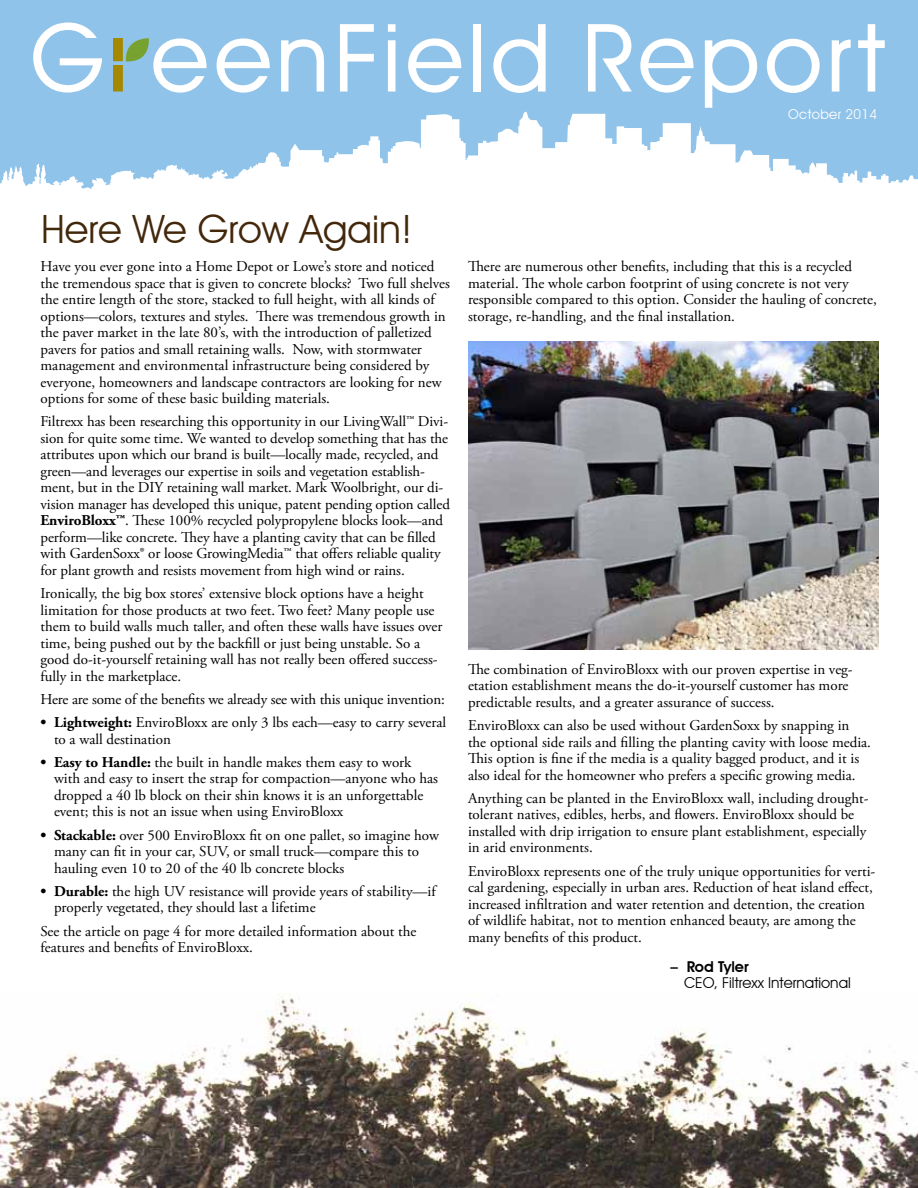
<style>
.page{position:relative;width:918px;height:1188px;background:#fff}
.page>*{position:absolute;margin:0;border:0;box-sizing:border-box;transform-origin:0 0}
.t1{font:39px "Avant Garde IT Cby BT";color:#43270b}
.t2{font:15px/16.5px "Adobe Garamond Pro";color:#000}
.t3{font:15px "Avant Garde IT Cby BT";color:#000}
.t4{font:600 15px "Avant Garde IT Cby BT";color:#000}
.t5{font:13.5px "Avant Garde IT Cby BT";letter-spacing:.025em;color:#fff}
.s1{font-weight:700}
</style>
<div class="page">
<img style="left:0;top:994px;width:918px;height:194px">
<div style="left:0;top:0;width:918px;height:197px;background:#90c3ea"></div>
<svg style="left:0;top:112px;width:918px;height:85px"></svg>
<svg style="left:281px;top:39px;width:43px;height:53px"></svg>
<svg style="left:340px;top:24px;width:34px;height:68px"></svg>
<div style="left:473px;top:24px;width:8px;height:68px;background:#fff"></div>
<svg style="left:493px;top:24px;width:53px;height:69px"></svg>
<svg style="left:588px;top:24px;width:44px;height:68px"></svg>
<svg style="left:705px;top:39px;width:52px;height:69px"></svg>
<svg style="left:767px;top:39px;width:53px;height:54px"></svg>
<svg style="left:832px;top:40px;width:19px;height:52px"></svg>
<svg style="left:858px;top:24px;width:27px;height:68px"></svg>
<svg style="left:33px;top:22px;width:69px;height:71px"></svg>
<svg style="left:388px;top:24px;width:7px;height:68px"></svg>
<svg style="left:640px;top:38px;width:54px;height:55px"></svg>
<svg style="left:113px;top:38px;width:94px;height:55px"></svg>
<svg style="left:217px;top:38px;width:53px;height:55px"></svg>
<svg style="left:408px;top:38px;width:53px;height:55px"></svg>
<img style="left:468px;top:341px;width:410px;height:308px">
<p class="t5" style="left:788px;top:106px;width:90px">October 2014</p>
<h1 class="t1" style="left:41px;top:205px;width:373px">Here We Grow Again!</h1>
<p class="t2" style="left:40px;top:259px;width:411px">Have you ever gone into a Home Depot or Lowe’s store and noticed the tremendous space that is given to concrete blocks? Two full shelves the entire length of the store, stacked to full height, with all kinds of options—colors, textures and styles. There was tremendous growth in the paver market in the late 80’s, with the introduction of palletized pavers for patios and small retaining walls. Now, with stormwater management and environmental infrastructure being considered by everyone, homeowners and landscape contractors are looking for new options for some of these basic building materials.</p>
<p class="t2" style="left:40px;top:414px;width:411px">Filtrexx has been researching this opportunity in our LivingWall™ Divi&shy;sion for quite some time. We wanted to develop something that has the attributes upon which our brand is built—locally made, recycled, and green—and leverages our expertise in soils and vegetation establish&shy;ment, but in the DIY retaining wall market. Mark Woolbright, our di&shy;vision manager has developed this unique, patent pending option called <span class="s1">EnviroBloxx™</span>. These 100% recycled polypropylene blocks look—and perform—like concrete. They have a planting cavity that can be filled with GardenSoxx® or loose GrowingMedia™ that offers reliable quality for plant growth and resists movement from high wind or rains.</p>
<p class="t2" style="left:40px;top:586px;width:403px">Ironically, the big box stores’ extensive block options have a height limitation for those products at two feet. Two feet? Many people use them to build walls much taller, and often these walls have issues over time, being pushed out by the backfill or just being unstable. So a good do-it-yourself retaining wall has not really been offered success&shy;fully in the marketplace.</p>
<p class="t2" style="left:40px;top:691px;width:406px">Here are some of the benefits we already see with this unique invention:</p>
<p class="t2" style="left:54px;top:715px;width:394px;text-indent:-14px"><span class="s1">• Lightweight:</span> EnviroBloxx are only 3 lbs each—easy to carry several to a wall destination</p>
<p class="t2" style="left:54px;top:754px;width:386px;text-indent:-14px"><span class="s1">• Easy to Handle:</span> the built in handle makes them easy to work with and easy to insert the strap for compaction—anyone who has dropped a 40 lb block on their shin knows it is an unforgettable event; this is not an issue when using EnviroBloxx</p>
<p class="t2" style="left:54px;top:827px;width:386px;text-indent:-14px"><span class="s1">• Stackable:</span> over 500 EnviroBloxx fit on one pallet, so imagine how many can fit in your car, SUV, or small truck—compare this to hauling even 10 to 20 of the 40 lb concrete blocks</p>
<p class="t2" style="left:54px;top:883px;width:383px;text-indent:-14px"><span class="s1">• Durable:</span> the high UV resistance will provide years of stability—if properly vegetated, they should last a lifetime</p>
<p class="t2" style="left:40px;top:923px;width:377px">See the article on page 4 for more detailed information about the features and benefits of EnviroBloxx.</p>
<p class="t2" style="left:468px;top:259px;width:410px">There are numerous other benefits, including that this is a recycled material. The whole carbon footprint of using concrete is not very responsible compared to this option. Consider the hauling of concrete, storage, re-handling, and the final installation.</p>
<p class="t2" style="left:468px;top:661px;width:386px">The combination of EnviroBloxx with our proven expertise in veg&shy;etation establishment means the do-it-yourself customer has more predictable results, and a greater assurance of success.</p>
<p class="t2" style="left:468px;top:718px;width:405px">EnviroBloxx can also be used without GardenSoxx by snapping in the optional side rails and filling the planting cavity with loose media.<br>This option is fine if the media is a quality bagged product, and it is also ideal for the homeowner who prefers a specific growing media.</p>
<p class="t2" style="left:468px;top:790px;width:402px">Anything can be planted in the EnviroBloxx wall, including drought&shy;tolerant natives, edibles, herbs, and flowers. EnviroBloxx should be installed with drip irrigation to ensure plant establishment, especially in arid environments.</p>
<p class="t2" style="left:468px;top:863px;width:409px">EnviroBloxx represents one of the truly unique opportunities for verti&shy;cal gardening, especially in urban ares. Reduction of heat island effect, increased infiltration and water retention and detention, the creation of wildlife habitat, not to mention enhanced beauty, are among the many benefits of this product.</p>
<p class="t4" style="left:670px;top:957px;width:80px">– Rod Tyler</p>
<p class="t3" style="left:684px;top:974px;width:168px">CEO, Filtrexx International</p>
</div>
